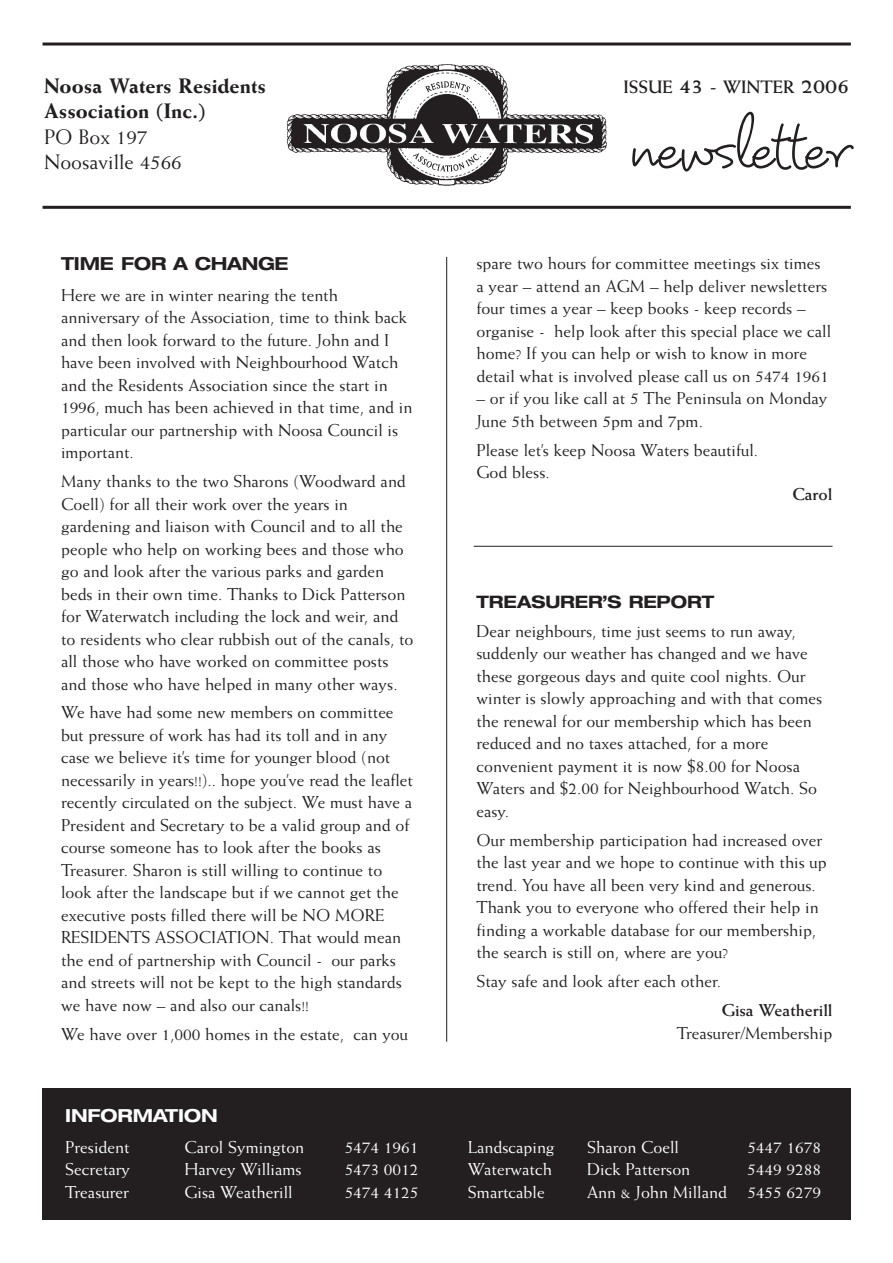
<style>
.page{position:relative;width:893px;height:1263px;background:#fff}
.page>*{position:absolute;margin:0;border:0;box-sizing:border-box;transform-origin:0 0}
.t1{font:73.5px "Dartangnon ITC";letter-spacing:-.005em;color:#231f20}
.t2{font:800 21px/25.2px "Weiss";color:#231f20}
.t3{font:21px/25.2px "Weiss";color:#231f20}
.t4{font:700 18px "Weiss";color:#231f20}
.t5{font:700 expanded 18px "Helvetica Neue";letter-spacing:-.015em;color:#231f20}
.t6{font:700 expanded 18px "Helvetica Neue";color:#fff}
.t7{font:17.25px/22.5px "Weiss";color:#231f20}
.t8{font:17.25px "Weiss";color:#fff}
.t9{font:700 17.25px "Weiss";color:#231f20}
.t10{font:700 expanded 17.25px "Helvetica Neue";color:#231f20}
.s1{font-size:21.75px}
.s2{font-size:21px}
</style>
<div class="page">
<div style="left:43px;top:1089px;width:807px;height:131px;background:#231f20"></div>
<img style="left:286px;top:64px;width:321px;height:122px">
<hr style="left:43px;top:43px;width:807px;height:3px;background:#231f20">
<hr style="left:43px;top:206px;width:807px;height:3px;background:#231f20">
<hr style="left:446px;top:257px;width:1px;height:785px;background:#231f20">
<hr style="left:473px;top:546px;width:359px;height:1px;background:#231f20">
<p class="t2" style="left:44px;top:75px;width:223px">Noosa Waters Residents<br>Association (Inc.)</p>
<p class="t3" style="left:44px;top:126px;width:139px">PO Box 197<br>Noosaville 4566</p>
<p class="t5" style="left:61px;top:257px;width:229px">TIME FOR A CHANGE</p>
<p class="t7" style="left:61px;top:285px;width:353px">Here we are in winter nearing the tenth anniversary of the Association, time to think back and then look forward to the future. John and I have been involved with Neighbourhood Watch and the Residents Association since the start in 1996, much has been achieved in that time, and in particular our partnership with Noosa Council is important.</p>
<p class="t7" style="left:61px;top:471px;width:354px">Many thanks to the two Sharons (Woodward and Coell) for all their work over the years in gardening and liaison with Council and to all the people who help on working bees and those who go and look after the various parks and garden beds in their own time. Thanks to Dick Patterson for Waterwatch including the lock and weir, and to residents who clear rubbish out of the canals, to all those who have worked on committee posts and those who have helped in many other ways.</p>
<p class="t7" style="left:61px;top:703px;width:353px">We have had some new members on committee but pressure of work has had its toll and in any case we believe it’s time for younger blood (not necessarily in years!!).. hope you’ve read the leaflet recently circulated on the subject. We must have a President and Secretary to be a valid group and of course someone has to look after the books as Treasurer. Sharon is still willing to continue to look after the landscape but if we cannot get the executive posts filled there will be NO MORE RESIDENTS ASSOCIATION. That would mean the end of partnership with Council - our parks and streets will not be kept to the high standards we have now – and also our canals!!</p>
<p class="t7" style="left:61px;top:1024px;width:348px">We have over 1,000 homes in the estate, can you</p>
<p class="t6" style="left:65px;top:1109px;width:154px">INFORMATION</p>
<p class="t8" style="left:65px;top:1140px;width:66px">President</p>
<p class="t8" style="left:184px;top:1140px;width:121px">Carol Symington</p>
<p class="t8" style="left:344px;top:1140px;width:75px">5474 1961</p>
<p class="t8" style="left:65px;top:1163px;width:66px">Secretary</p>
<p class="t8" style="left:184px;top:1163px;width:119px">Harvey Williams</p>
<p class="t8" style="left:344px;top:1163px;width:75px">5473 0012</p>
<p class="t8" style="left:65px;top:1185px;width:65px">Treasurer</p>
<p class="t8" style="left:184px;top:1185px;width:110px">Gisa Weatherill</p>
<p class="t8" style="left:344px;top:1185px;width:75px">5474 4125</p>
<p class="t4" style="left:623px;top:81px;width:227px">ISSUE <span class="s1">43</span> <span class="s2">-</span> WINTER <span class="s1">2006</span></p>
<h1 class="t1" style="left:628px;top:106px;width:222px">newsletter</h1>
<p class="t7" style="left:476px;top:253px;width:356px">spare two hours for committee meetings six times a year – attend an AGM – help deliver newsletters four times a year – keep books - keep records – organise - help look after this special place we call home? If you can help or wish to know in more detail what is involved please call us on 5474 1961</p>
<p class="t7" style="left:476px;top:388px;width:352px">– or if you like call at 5 The Peninsula on Monday<br>June 5th between 5pm and 7pm.</p>
<p class="t7" style="left:476px;top:440px;width:283px">Please let’s keep Noosa Waters beautiful.<br>God bless.</p>
<p class="t9" style="left:792px;top:488px;width:41px">Carol</p>
<p class="t10" style="left:476px;top:596px;width:239px">TREASURER’S REPORT</p>
<p class="t7" style="left:476px;top:621px;width:347px">Dear neighbours, time just seems to run away, suddenly our weather has changed and we have these gorgeous days and quite cool nights. Our winter is slowly approaching and with that comes the renewal for our membership which has been reduced and no taxes attached, for a more convenient payment it is now $8.00 for Noosa Waters and $2.00 for Neighbourhood Watch. So easy.</p>
<p class="t7" style="left:476px;top:830px;width:352px">Our membership participation had increased over the last year and we hope to continue with this up trend. You have all been very kind and generous.<br>Thank you to everyone who offered their help in finding a workable database for our membership, the search is still on, where are you?</p>
<p class="t7" style="left:476px;top:971px;width:246px">Stay safe and look after each other.</p>
<p class="t9" style="left:721px;top:1004px;width:112px">Gisa Weatherill</p>
<p class="t7" style="left:676px;top:1023px;width:157px">Treasurer/Membership</p>
<p class="t8" style="left:468px;top:1140px;width:88px">Landscaping</p>
<p class="t8" style="left:587px;top:1140px;width:93px">Sharon Coell</p>
<p class="t8" style="left:747px;top:1140px;width:75px">5447 1678</p>
<p class="t8" style="left:468px;top:1163px;width:85px">Waterwatch</p>
<p class="t8" style="left:587px;top:1163px;width:105px">Dick Patterson</p>
<p class="t8" style="left:747px;top:1163px;width:75px">5449 9288</p>
<p class="t8" style="left:468px;top:1185px;width:78px">Smartcable</p>
<p class="t8" style="left:587px;top:1185px;width:235px">Ann &amp; John Milland 5455 6279</p>
</div>
